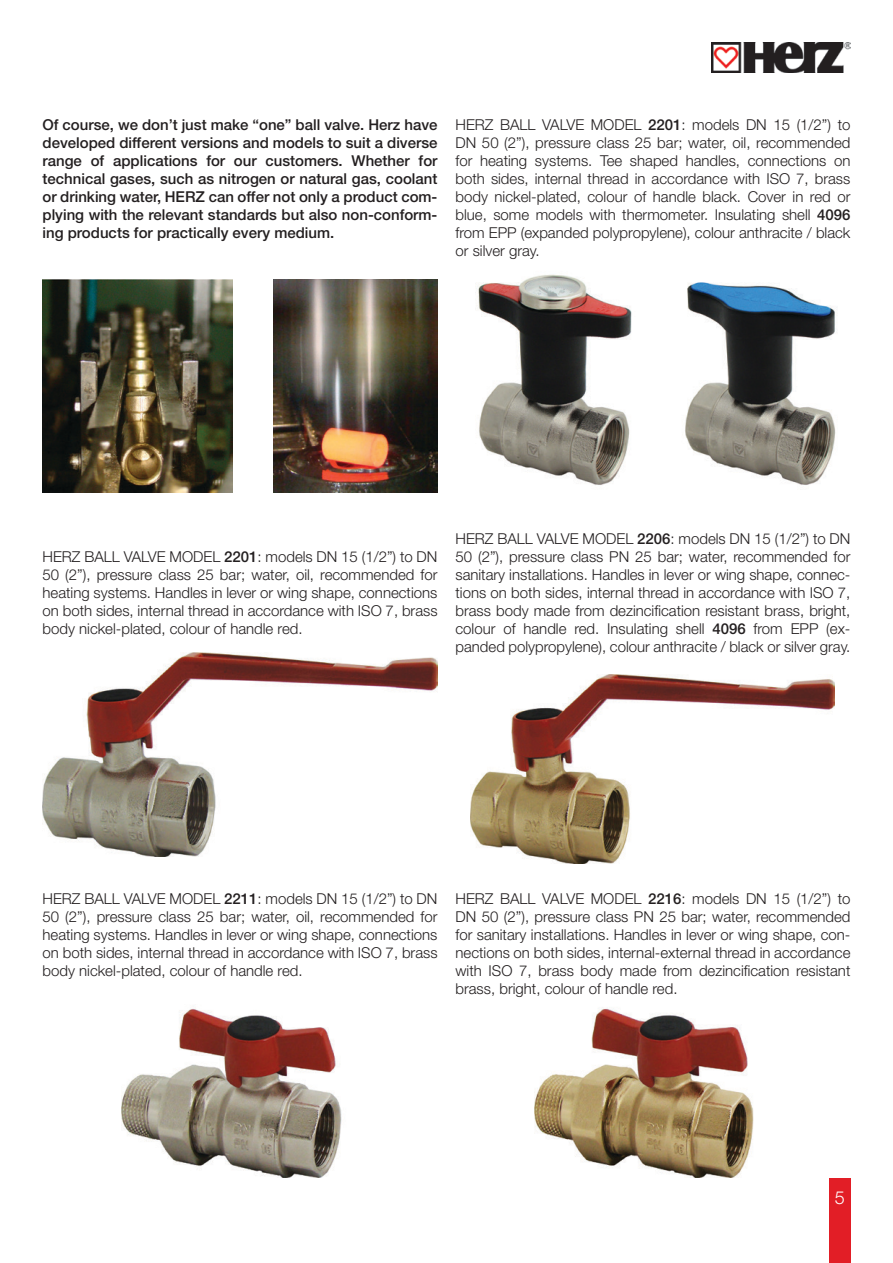
<style>
.page{position:relative;width:893px;height:1263px;background:#fff}
.page>*{position:absolute;margin:0;border:0;box-sizing:border-box;transform-origin:0 0}
.t1{font:300 18px "Helvetica Neue LT Std";color:#fff}
.t2{font:300 15px/18px "Helvetica Neue LT Std";color:#231f20;text-align:justify}
.t3{font:500 15px/18px "Helvetica Neue LT Std";color:#231f20;text-align:justify}
.s1{font-weight:500}
</style>
<div class="page">
<img style="left:711px;top:43px;width:139px;height:29px">
<div style="left:829px;top:1178px;width:21px;height:85px;background:#e21e26"></div>
<img style="left:273px;top:280px;width:165px;height:212px">
<img style="left:43px;top:280px;width:189px;height:212px">
<img style="left:121px;top:1008px;width:221px;height:170px">
<img style="left:43px;top:652px;width:395px;height:204px">
<img style="left:476px;top:274px;width:156px;height:211px">
<img style="left:685px;top:282px;width:152px;height:203px">
<img style="left:470px;top:675px;width:365px;height:188px">
<img style="left:534px;top:1008px;width:220px;height:170px">
<p class="t3" style="left:43px;top:115px;width:396px">Of course, we don’t just make “one” ball valve. Herz have developed different versions and models to suit a diverse range of applications for our customers. Whether for technical gases, such as nitrogen or natural gas, coolant or drinking water, HERZ can offer not only a product com&shy;plying with the relevant standards but also non-conform&shy;ing products for practically every medium.</p>
<p class="t2" style="left:455px;top:115px;width:396px">HERZ BALL VALVE MODEL <span class="s1">2201</span>: models DN 15 (1/2”) to DN 50 (2”), pressure class 25 bar; water, oil, recommended for heating systems. Tee shaped handles, connections on both sides, internal thread in accordance with ISO 7, brass body nickel-plated, colour of handle black. Cover in red or blue, some models with thermometer. Insulating shell <span class="s1">4096 </span>from EPP (expanded polypropylene), colour anthracite / black or silver gray.</p>
<p class="t2" style="left:43px;top:547px;width:396px">HERZ BALL VALVE MODEL <span class="s1">2201</span>: models DN 15 (1/2”) to DN 50 (2”), pressure class 25 bar; water, oil, recommended for heating systems. Handles in lever or wing shape, connections on both sides, internal thread in accordance with ISO 7, brass body nickel-plated, colour of handle red.</p>
<p class="t2" style="left:455px;top:529px;width:396px">HERZ BALL VALVE MODEL <span class="s1">2206</span>: models DN 15 (1/2”) to DN 50 (2”), pressure class PN 25 bar; water, recommended for sanitary installations. Handles in lever or wing shape, connec&shy;tions on both sides, internal thread in accordance with ISO 7, brass body made from dezincification resistant brass, bright, colour of handle red. Insulating shell <span class="s1">4096</span> from EPP (ex&shy;panded polypropylene), colour anthracite / black or silver gray.</p>
<p class="t2" style="left:43px;top:889px;width:396px">HERZ BALL VALVE MODEL <span class="s1">2211</span>: models DN 15 (1/2”) to DN 50 (2”), pressure class 25 bar; water, oil, recommended for heating systems. Handles in lever or wing shape, connections on both sides, internal thread in accordance with ISO 7, brass body nickel-plated, colour of handle red.</p>
<p class="t2" style="left:455px;top:889px;width:396px">HERZ BALL VALVE MODEL <span class="s1">2216</span>: models DN 15 (1/2”) to DN 50 (2”), pressure class PN 25 bar; water, recommended for sanitary installations. Handles in lever or wing shape, con&shy;nections on both sides, internal-external thread in accordance with ISO 7, brass body made from dezincification resistant brass, bright, colour of handle red.</p>
<p class="t1" style="left:835px;top:1187px;width:12px">5</p>
</div>
